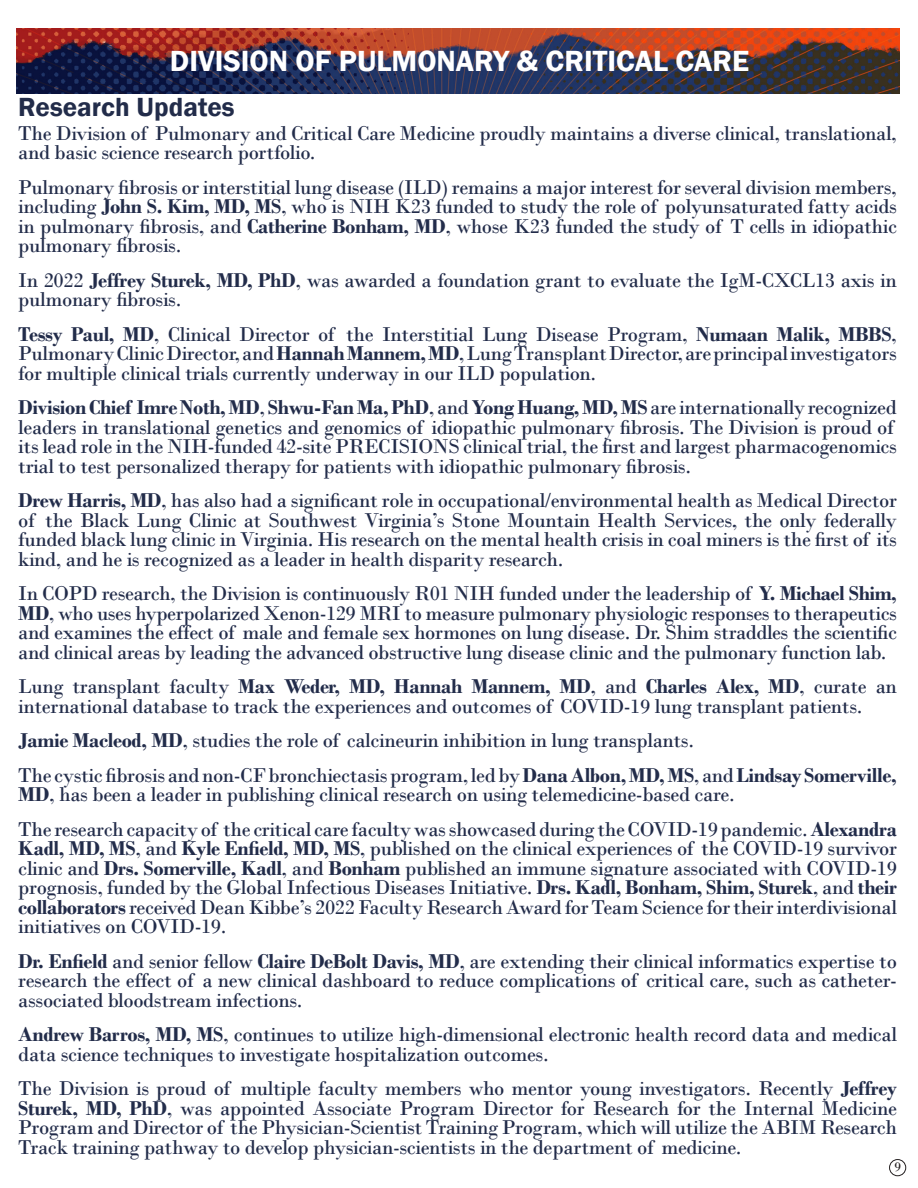
<style>
.page{position:relative;width:918px;height:1188px;background:#fff}
.page>*{position:absolute;margin:0;border:0;box-sizing:border-box;transform-origin:0 0}
.t1{font:600 30px "Franklin Gothic";color:#fff}
.t2{font:600 27px "Franklin Gothic";color:#222c4a}
.t3{font:21px/19.5px "Bodoni";letter-spacing:-.02em;color:#222c4a;text-align:justify}
.t4{font:13.5px "Bodoni";color:#231f20}
.s1{font-weight:700}
</style>
<div class="page">
<img style="left:17px;top:29px;width:883px;height:65px">
<div style="left:889px;top:1159px;width:17px;height:17px;border:1px solid #231f20;border-radius:50%"></div>
<p class="t1" style="left:170px;top:43px;width:581px">DIVISION OF PULMONARY &amp; CRITICAL CARE</p>
<p class="t2" style="left:18px;top:91px;width:218px">Research Updates</p>
<p class="t3" style="left:18px;top:123px;width:880px">The Division of Pulmonary and Critical Care Medicine proudly maintains a diverse clinical, translational, and basic science research portfolio.</p>
<p class="t3" style="left:18px;top:177px;width:880px">Pulmonary fibrosis or interstitial lung disease (ILD) remains a major interest for several division members, including <span class="s1">John S. Kim, MD, MS</span>, who is NIH K23 funded to study the role of polyunsaturated fatty acids in pulmonary fibrosis, and <span class="s1">Catherine Bonham, MD</span>, whose K23 funded the study of T cells in idiopathic pulmonary fibrosis.</p>
<p class="t3" style="left:18px;top:270px;width:880px">In 2022 <span class="s1">Jeffrey Sturek, MD, PhD</span>, was awarded a foundation grant to evaluate the IgM-CXCL13 axis in pulmonary fibrosis.</p>
<p class="t3" style="left:18px;top:324px;width:880px"><span class="s1">Tessy Paul, MD</span>, Clinical Director of the Interstitial Lung Disease Program, <span class="s1">Numaan Malik, MBBS</span>, Pulmonary Clinic Director, and <span class="s1">Hannah Mannem, MD</span>, Lung Transplant Director, are principal investigators for multiple clinical trials currently underway in our ILD population.</p>
<p class="t3" style="left:18px;top:398px;width:880px;text-align:left"><span class="s1">Division Chief Imre Noth, MD</span>, <span class="s1">Shwu-Fan Ma, PhD</span>, and <span class="s1">Yong Huang, MD, MS</span> are internationally recognized leaders in translational genetics and genomics of idiopathic pulmonary fibrosis. The Division is proud of its lead role in the NIH-funded 42-site PRECISIONS clinical trial, the first and largest pharmacogenomics trial to test personalized therapy for patients with idiopathic pulmonary fibrosis.</p>
<p class="t3" style="left:18px;top:491px;width:880px"><span class="s1">Drew Harris, MD</span>, has also had a significant role in occupational/environmental health as Medical Director of the Black Lung Clinic at Southwest Virginia’s Stone Mountain Health Services, the only federally funded black lung clinic in Virginia. His research on the mental health crisis in coal miners is the first of its kind, and he is recognized as a leader in health disparity research.</p>
<p class="t3" style="left:18px;top:584px;width:880px">In COPD research, the Division is continuously R01 NIH funded under the leadership of <span class="s1">Y. Michael Shim, MD</span>, who uses hyperpolarized Xenon-129 MRI to measure pulmonary physiologic responses to therapeutics and examines the effect of male and female sex hormones on lung disease. Dr. Shim straddles the scientific and clinical areas by leading the advanced obstructive lung disease clinic and the pulmonary function lab.</p>
<p class="t3" style="left:18px;top:677px;width:880px">Lung transplant faculty <span class="s1">Max Weder, MD, Hannah Mannem, MD</span>, and <span class="s1">Charles Alex, MD</span>, curate an international database to track the experiences and outcomes of COVID-19 lung transplant patients.</p>
<p class="t3" style="left:18px;top:731px;width:677px"><span class="s1">Jamie Macleod, MD</span>, studies the role of calcineurin inhibition in lung transplants.</p>
<p class="t3" style="left:18px;top:765px;width:880px">The cystic fibrosis and non-CF bronchiectasis program, led by <span class="s1">Dana Albon, MD, MS</span>, and <span class="s1">Lindsay Somerville,<br>MD</span>, has been a leader in publishing clinical research on using telemedicine-based care.</p>
<p class="t3" style="left:18px;top:819px;width:880px">The research capacity of the critical care faculty was showcased during the COVID-19 pandemic. <span class="s1">Alexandra Kadl, MD, MS</span>, and <span class="s1">Kyle Enfield, MD, MS</span>, published on the clinical experiences of the COVID-19 survivor clinic and <span class="s1">Drs. Somerville, Kadl</span>, and <span class="s1">Bonham</span> published an immune signature associated with COVID-19 prognosis, funded by the Global Infectious Diseases Initiative. <span class="s1">Drs. Kadl, Bonham, Shim, Sturek</span>, and <span class="s1">their collaborators</span> received Dean Kibbe’s 2022 Faculty Research Award for Team Science for their interdivisional initiatives on COVID-19.</p>
<p class="t3" style="left:18px;top:951px;width:880px"><span class="s1">Dr. Enfield</span> and senior fellow <span class="s1">Claire DeBolt Davis, MD</span>, are extending their clinical informatics expertise to research the effect of a new clinical dashboard to reduce complications of critical care, such as catheter&shy;associated bloodstream infections.</p>
<p class="t3" style="left:18px;top:1025px;width:880px"><span class="s1">Andrew Barros, MD, MS</span>, continues to utilize high-dimensional electronic health record data and medical data science techniques to investigate hospitalization outcomes.</p>
<p class="t3" style="left:18px;top:1079px;width:880px">The Division is proud of multiple faculty members who mentor young investigators. Recently <span class="s1">Jeffrey Sturek, MD, PhD</span>, was appointed Associate Program Director for Research for the Internal Medicine Program and Director of the Physician-Scientist Training Program, which will utilize the ABIM Research Track training pathway to develop physician-scientists in the department of medicine.</p>
<p class="t4" style="left:894px;top:1159px;width:8px">9</p>
</div>
